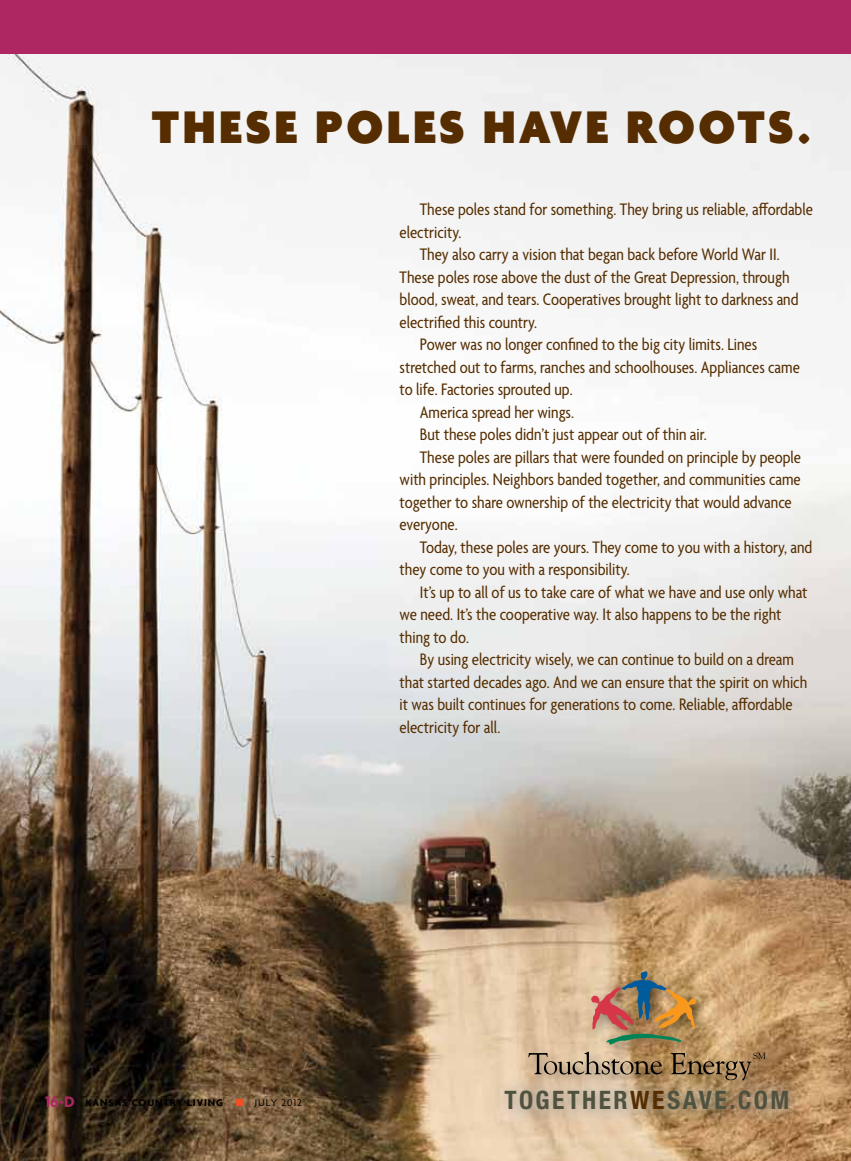
<style>
.page{position:relative;width:851px;height:1161px;background:#fff}
.page>*{position:absolute;margin:0;border:0;box-sizing:border-box;transform-origin:0 0}
.t1{font:900 49.5px "Agenda";letter-spacing:.07em;color:#552d00}
.t2{font:700 condensed 25.5px "Helvetica Neue LT Std";letter-spacing:.1em;color:#505240}
.t3{font:condensed 18px "Agenda";color:#552d00}
.t4{font:700 10.5px "Agenda";letter-spacing:.09em;color:#000}
.t5{font:10.5px "Agenda";letter-spacing:.09em;color:#000}
.s1{font-size:16.5px;color:#ae2763}
.s2{color:#552d00}
</style>
<div class="page">
<img style="left:0;top:54px;width:850px;height:1107px">
<div style="left:487px;top:1069px;width:326px;height:65px;background:#000;opacity:.33"></div>
<div style="left:487px;top:1072px;width:319px;height:56px;background:#fff;opacity:.75"></div>
<div style="left:523px;top:966px;width:256px;height:128px;background:#000;opacity:.44"></div>
<svg style="left:528px;top:971px;width:237px;height:109px;background:#bb9a74"></svg>
<div style="left:236px;top:1099px;width:6px;height:7px;background:#f04e23"></div>
<div style="left:0;top:0;width:850px;height:54px;background:#ae2763"></div>
<h1 class="t1" style="left:152px;top:101px;width:659px">THESE POLES HAVE ROOTS.</h1>
<p class="t3" style="left:420px;top:200px;width:394px">These poles stand for something. They bring us reliable, affordable</p>
<p class="t3" style="left:399px;top:222px;width:63px">electricity.</p>
<p class="t3" style="left:420px;top:245px;width:361px">They also carry a vision that began back before World War II.</p>
<p class="t3" style="left:399px;top:267px;width:391px">These poles rose above the dust of the Great Depression, through</p>
<p class="t3" style="left:399px;top:290px;width:400px">blood, sweat, and tears. Cooperatives brought light to darkness and</p>
<p class="t3" style="left:399px;top:312px;width:139px">electrified this country.</p>
<p class="t3" style="left:420px;top:335px;width:339px">Power was no longer confined to the big city limits. Lines</p>
<p class="t3" style="left:399px;top:357px;width:402px">stretched out to farms, ranches and schoolhouses. Appliances came</p>
<p class="t3" style="left:399px;top:380px;width:174px">to life. Factories sprouted up.</p>
<p class="t3" style="left:420px;top:402px;width:156px">America spread her wings.</p>
<p class="t3" style="left:420px;top:425px;width:288px">But these poles didn’t just appear out of thin air.</p>
<p class="t3" style="left:420px;top:447px;width:383px">These poles are pillars that were founded on principle by people</p>
<p class="t3" style="left:399px;top:470px;width:402px">with principles. Neighbors banded together, and communities came</p>
<p class="t3" style="left:399px;top:492px;width:393px">together to share ownership of the electricity that would advance</p>
<p class="t3" style="left:399px;top:515px;width:60px">everyone.</p>
<p class="t3" style="left:420px;top:537px;width:394px">Today, these poles are yours. They come to you with a history, and</p>
<p class="t3" style="left:399px;top:560px;width:232px">they come to you with a responsibility.</p>
<p class="t3" style="left:420px;top:582px;width:389px">It’s up to all of us to take care of what we have and use only what</p>
<p class="t3" style="left:399px;top:605px;width:383px">we need. It’s the cooperative way. It also happens to be the right</p>
<p class="t3" style="left:399px;top:627px;width:71px">thing to do.</p>
<p class="t3" style="left:420px;top:650px;width:375px">By using electricity wisely, we can continue to build on a dream</p>
<p class="t3" style="left:399px;top:672px;width:409px">that started decades ago. And we can ensure that the spirit on which</p>
<p class="t3" style="left:399px;top:695px;width:394px">it was built continues for generations to come. Reliable, affordable</p>
<p class="t3" style="left:399px;top:717px;width:102px">electricity for all.</p>
<p class="t4" style="left:45px;top:1096px;width:176px"><span class="s1">16-D</span> KANSAS COUNTRY LIVING</p>
<p class="t5" style="left:255px;top:1096px;width:49px">July 2012</p>
<h2 class="t2" style="left:504px;top:1084px;width:286px">TOGETHER<span class="s2">WE</span>SAVE.COM</h2>
</div>
